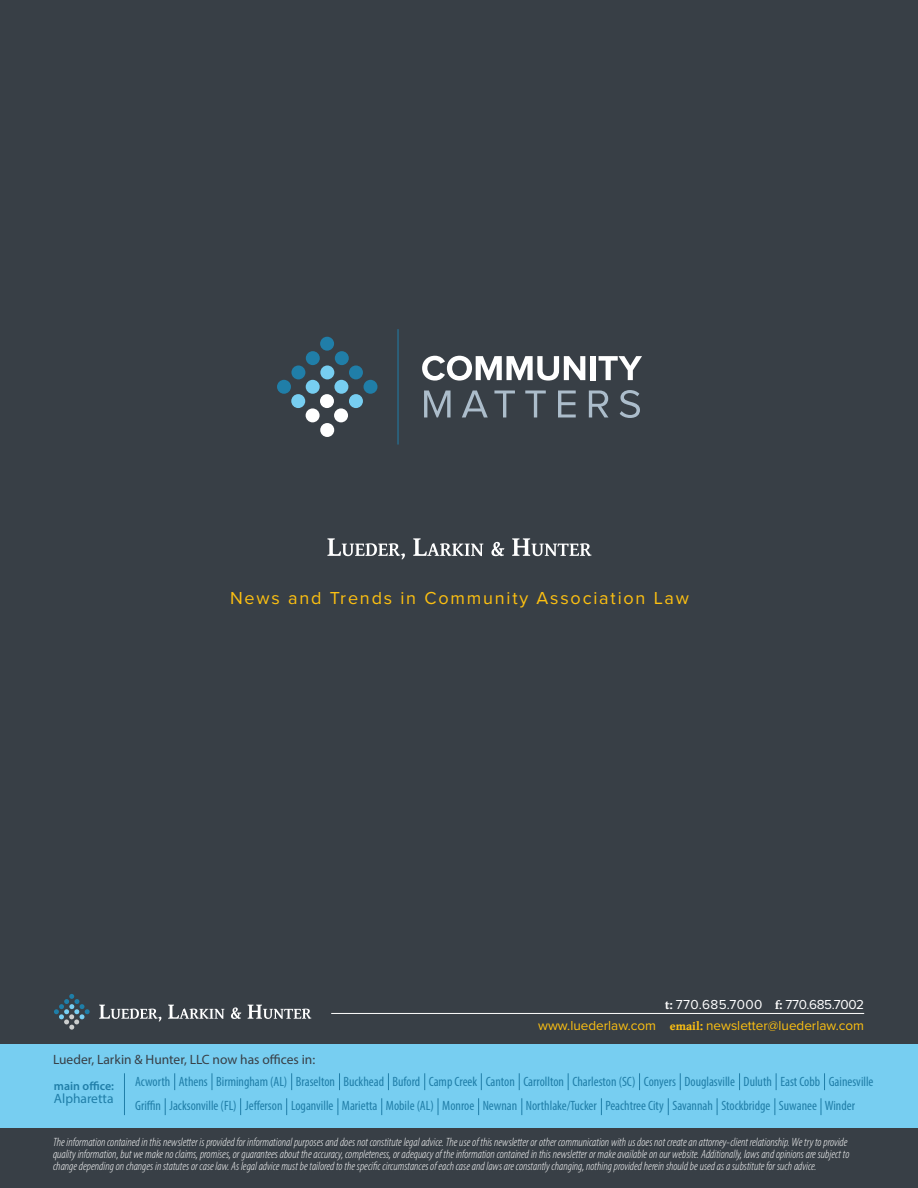
<style>
.page{position:relative;width:918px;height:1188px;background:#383f46}
.page>*{position:absolute;margin:0;border:0;box-sizing:border-box;transform-origin:0 0}
.t1{font:18px "Proxima Nova";letter-spacing:.1em;color:#fdc011}
.t2{font:condensed 13.5px/24px "Myriad Pro";color:#207ea8}
.t3{font:13.5px "Proxima Nova";color:#fdc011}
.t4{font:13.5px "Myriad Pro";color:#383f46}
.t5{font:13.5px "Proxima Nova";color:#fff}
.t6{font:13.5px "Myriad Pro";color:#207ea8}
.t7{font:italic 300 condensed 12px/12px "Myriad Pro";color:#fff}
.t8{font:600 12px "Myriad Pro";color:#207ea8}
.s1{font-family:"Gentium Book Plus";font-weight:700;font-size:12px}
</style>
<div class="page">
<svg style="left:99px;top:1005px;width:62px;height:17px"></svg>
<svg style="left:168px;top:1005px;width:56px;height:14px"></svg>
<svg style="left:231px;top:1007px;width:10px;height:12px"></svg>
<svg style="left:248px;top:1005px;width:63px;height:14px"></svg>
<svg style="left:54px;top:994px;width:36px;height:36px"></svg>
<hr style="left:331px;top:1013px;width:533px;height:1px;background:#fff">
<div style="left:0;top:1044px;width:918px;height:84px;background:#77cef1"></div>
<svg style="left:174px;top:1073px;width:1px;height:17px"></svg>
<svg style="left:240px;top:1098px;width:1px;height:17px"></svg>
<svg style="left:165px;top:1098px;width:1px;height:17px"></svg>
<svg style="left:286px;top:1098px;width:1px;height:17px"></svg>
<svg style="left:338px;top:1098px;width:1px;height:17px"></svg>
<svg style="left:381px;top:1098px;width:1px;height:17px"></svg>
<svg style="left:438px;top:1098px;width:1px;height:17px"></svg>
<svg style="left:522px;top:1098px;width:1px;height:17px"></svg>
<svg style="left:478px;top:1098px;width:1px;height:17px"></svg>
<svg style="left:601px;top:1098px;width:1px;height:17px"></svg>
<svg style="left:668px;top:1098px;width:1px;height:17px"></svg>
<svg style="left:717px;top:1098px;width:1px;height:17px"></svg>
<svg style="left:775px;top:1098px;width:1px;height:17px"></svg>
<svg style="left:821px;top:1098px;width:1px;height:17px"></svg>
<svg style="left:212px;top:1073px;width:1px;height:17px"></svg>
<svg style="left:291px;top:1073px;width:1px;height:17px"></svg>
<svg style="left:339px;top:1073px;width:1px;height:17px"></svg>
<svg style="left:388px;top:1073px;width:1px;height:17px"></svg>
<svg style="left:424px;top:1073px;width:1px;height:17px"></svg>
<svg style="left:481px;top:1073px;width:1px;height:17px"></svg>
<svg style="left:519px;top:1073px;width:1px;height:17px"></svg>
<svg style="left:639px;top:1073px;width:1px;height:17px"></svg>
<svg style="left:568px;top:1073px;width:1px;height:17px"></svg>
<svg style="left:680px;top:1073px;width:1px;height:17px"></svg>
<svg style="left:739px;top:1073px;width:1px;height:17px"></svg>
<svg style="left:776px;top:1073px;width:1px;height:17px"></svg>
<svg style="left:824px;top:1073px;width:1px;height:17px"></svg>
<hr style="left:124px;top:1073px;width:1px;height:42px;background:#207ea8">
<svg style="left:422px;top:356px;width:163px;height:25px"></svg>
<div style="left:590px;top:356px;width:5px;height:24px;background:#fff"></div>
<svg style="left:599px;top:356px;width:43px;height:24px"></svg>
<svg style="left:424px;top:390px;width:27px;height:27px"></svg>
<svg style="left:462px;top:390px;width:26px;height:27px"></svg>
<svg style="left:494px;top:390px;width:21px;height:27px"></svg>
<svg style="left:525px;top:390px;width:21px;height:27px"></svg>
<svg style="left:558px;top:390px;width:18px;height:27px"></svg>
<svg style="left:589px;top:390px;width:19px;height:27px"></svg>
<svg style="left:620px;top:390px;width:20px;height:28px"></svg>
<div style="left:277px;top:380px;width:14px;height:14px;background:#207ea8;border-radius:50%"></div>
<div style="left:306px;top:380px;width:14px;height:14px;background:#77cef1;border-radius:50%"></div>
<div style="left:291px;top:394px;width:14px;height:14px;background:#77cef1;border-radius:50%"></div>
<div style="left:320px;top:365px;width:14px;height:14px;background:#77cef1;border-radius:50%"></div>
<div style="left:334px;top:380px;width:14px;height:14px;background:#77cef1;border-radius:50%"></div>
<div style="left:349px;top:394px;width:14px;height:14px;background:#77cef1;border-radius:50%"></div>
<div style="left:320px;top:394px;width:14px;height:14px;background:#fff;border-radius:50%"></div>
<div style="left:306px;top:408px;width:14px;height:14px;background:#fff;border-radius:50%"></div>
<div style="left:320px;top:423px;width:14px;height:14px;background:#fff;border-radius:50%"></div>
<div style="left:334px;top:408px;width:14px;height:14px;background:#fff;border-radius:50%"></div>
<div style="left:291px;top:365px;width:14px;height:14px;background:#207ea8;border-radius:50%"></div>
<div style="left:306px;top:351px;width:14px;height:14px;background:#207ea8;border-radius:50%"></div>
<div style="left:320px;top:337px;width:14px;height:14px;background:#207ea8;border-radius:50%"></div>
<div style="left:335px;top:351px;width:14px;height:14px;background:#207ea8;border-radius:50%"></div>
<div style="left:349px;top:365px;width:14px;height:14px;background:#207ea8;border-radius:50%"></div>
<div style="left:364px;top:380px;width:13px;height:14px;background:#207ea8;border-radius:50%"></div>
<hr style="left:398px;top:329px;width:1px;height:116px;background:#207ea8">
<svg style="left:327px;top:538px;width:78px;height:22px"></svg>
<svg style="left:413px;top:538px;width:70px;height:18px"></svg>
<svg style="left:491px;top:542px;width:13px;height:14px"></svg>
<svg style="left:512px;top:538px;width:80px;height:18px"></svg>
<p class="t1" style="left:230px;top:585px;width:460px">News and Trends in Community Association Law</p>
<p class="t5" style="left:665px;top:995px;width:201px"><span class="s1">t:</span> 770.685.7000 <span class="s1">f:</span> 770.685.7002</p>
<p class="t3" style="left:538px;top:1015px;width:328px">www.luederlaw.com <span class="s1">email:</span> newsletter@luederlaw.com</p>
<p class="t4" style="left:53px;top:1052px;width:264px">Lueder, Larkin &amp; Hunter, LLC now has offices in:</p>
<p class="t8" style="left:54px;top:1078px;width:62px">main office:</p>
<p class="t6" style="left:54px;top:1090px;width:61px">Alpharetta</p>
<p class="t2" style="left:135px;top:1070px;width:740px">Acworth Athens Birmingham (AL) Braselton Buckhead Buford Camp Creek Canton Carrollton Charleston (SC) Conyers Douglasville Duluth East Cobb Gainesville<br>Griffin Jacksonville (FL) Jefferson Loganville Marietta Mobile (AL) Monroe Newnan Northlake/Tucker Peachtree City Savannah Stockbridge Suwanee Winder</p>
<p class="t7" style="left:53px;top:1136px;width:798px">The information contained in this newsletter is provided for informational purposes and does not constitute legal advice. The use of this newsletter or other communication with us does not create an attorney-client relationship. We try to provide quality information, but we make no claims, promises, or guarantees about the accuracy, completeness, or adequacy of the information contained in this newsletter or make available on our website. Additionally, laws and opinions are subject to change depending on changes in statutes or case law. As legal advice must be tailored to the specific circumstances of each case and laws are constantly changing, nothing provided herein should be used as a substitute for such advice.</p>
</div>
